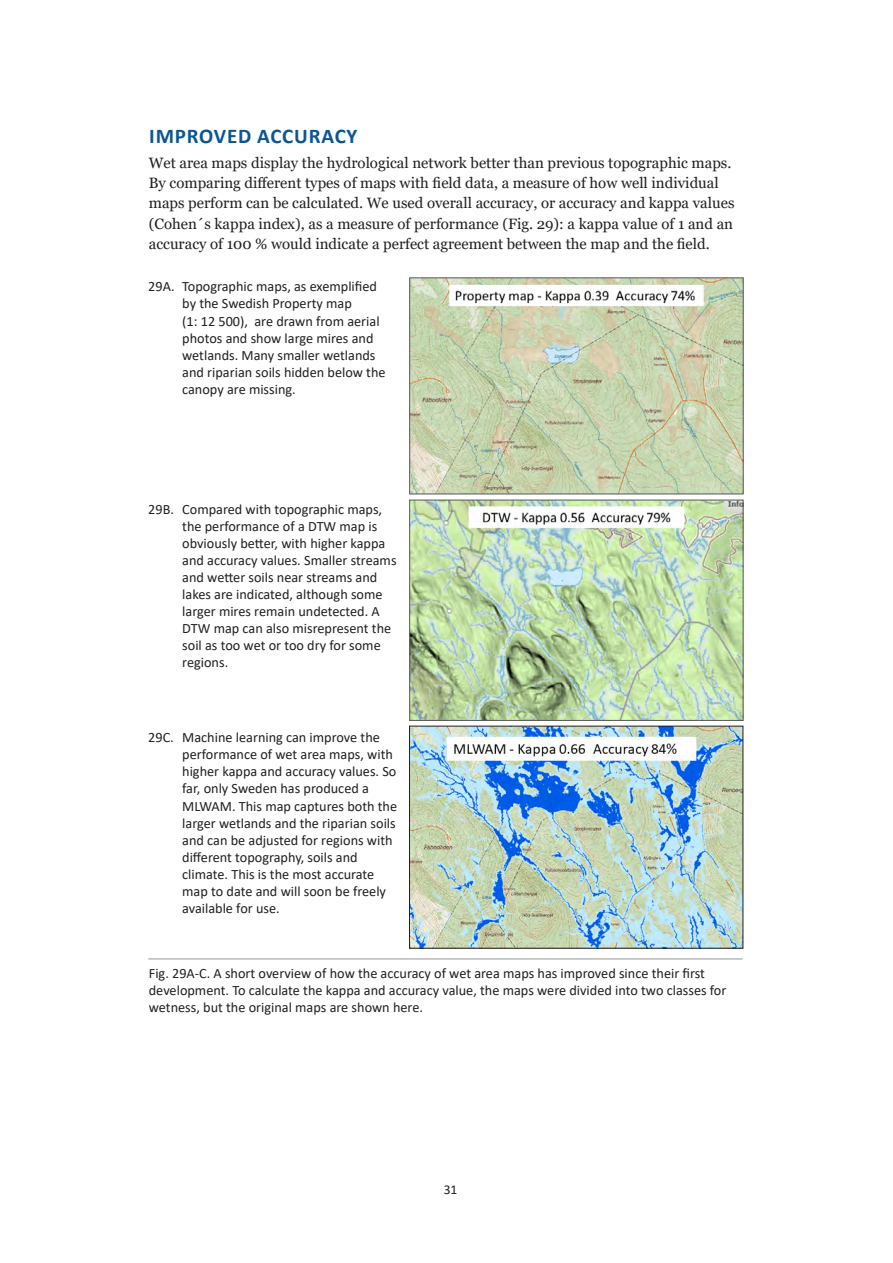
<style>
.page{position:relative;width:893px;height:1263px;background:#fff}
.page>*{position:absolute;margin:0;border:0;box-sizing:border-box;transform-origin:0 0}
.Rubrik_1{font:700 21px "Calibri";letter-spacing:.04em;color:#0a5694}
.Brödtext{font:15px/20.2px "Georgia";color:#231f20}
.bildtext{font:14.25px/17.1px "Calibri";color:#231f20}
.t1{font:13.5px "Calibri";color:#231f20}
</style>
<div class="page">
<img style="left:411px;top:728px;width:330px;height:218px">
<img style="left:411px;top:279px;width:330px;height:213px">
<div style="left:409px;top:277px;width:334px;height:217px;border:1px solid #57585a"></div>
<img style="left:411px;top:502px;width:330px;height:217px">
<div style="left:409px;top:500px;width:334px;height:221px;border:1px solid #57585a"></div>
<hr style="left:148px;top:958px;width:595px;height:1px;background:#939598">
<p class="Rubrik_1" style="left:149px;top:121px;width:210px">IMPROVED ACCURACY</p>
<p class="Brödtext" style="left:149px;top:153px;width:587px">Wet area maps display the hydrological network better than previous topographic maps.<br>By comparing different types of maps with field data, a measure of how well individual maps perform can be calculated. We used overall accuracy, or accuracy and kappa values (Cohen´s kappa index), as a measure of performance (Fig. 29): a kappa value of 1 and an accuracy of 100 % would indicate a perfect agreement between the map and the field.</p>
<p class="bildtext" style="left:182px;top:278px;width:205px;text-indent:-34px">29A. Topographic maps, as exemplified by the Swedish Property map<br>(1: 12 500), are drawn from aerial photos and show large mires and wetlands. Many smaller wetlands and riparian soils hidden below the canopy are missing.</p>
<p class="bildtext" style="left:182px;top:500px;width:216px;text-indent:-34px">29B. Compared with topographic maps, the performance of a DTW map is obviously better, with higher kappa and accuracy values. Smaller streams and wetter soils near streams and lakes are indicated, although some larger mires remain undetected. A<br>DTW map can also misrepresent the soil as too wet or too dry for some regions.</p>
<p class="bildtext" style="left:182px;top:728px;width:216px;text-indent:-34px">29C. Machine learning can improve the performance of wet area maps, with higher kappa and accuracy values. So far, only Sweden has produced a MLWAM. This map captures both the larger wetlands and the riparian soils and can be adjusted for regions with different topography, soils and climate. This is the most accurate map to date and will soon be freely available for use.</p>
<p class="bildtext" style="left:149px;top:964px;width:579px">Fig. 29A-C. A short overview of how the accuracy of wet area maps has improved since their first development. To calculate the kappa and accuracy value, the maps were divided into two classes for wetness, but the original maps are shown here.</p>
<p class="t1" style="left:444px;top:1180px;width:15px">31</p>
</div>
